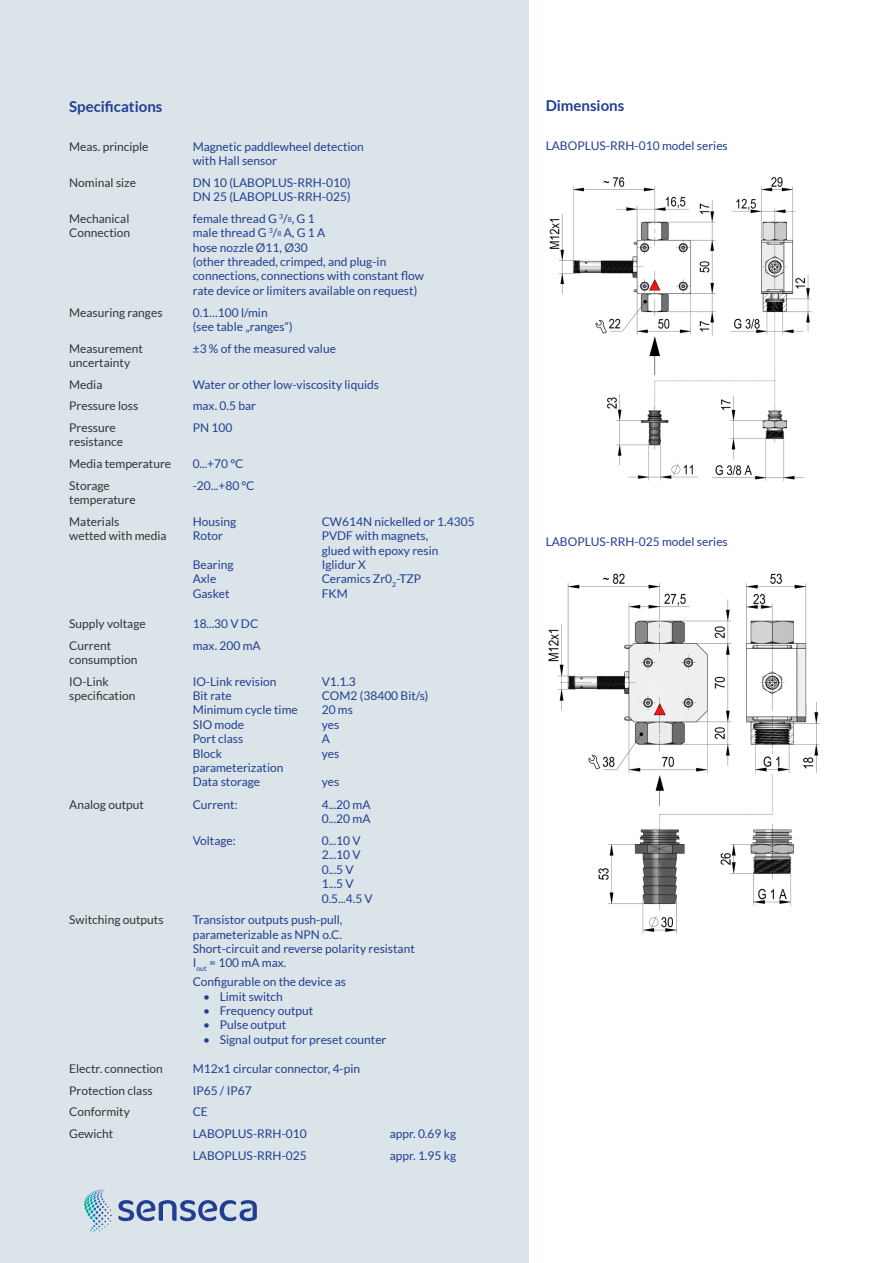
<style>
.page{position:relative;width:893px;height:1263px;background:#fff}
.page>*{position:absolute;margin:0;border:0;box-sizing:border-box;transform-origin:0 0}
.Subtitle{font:700 15px "Lato";color:#213e92}
.Tabellensatz_blau{font:12px/14.4px "Lato";color:#213e92}
.Tabellensatz_black{font:12px "Lato";color:#333}
.s1{font-size:7.05px}
</style>
<div class="page">
<div style="left:0;top:0;width:529px;height:1263px;background:#dbe4e8"></div>
<svg style="left:118px;top:1200px;width:139px;height:21px"></svg>
<svg style="left:89px;top:1189px;width:15px;height:7px"></svg>
<img style="left:549px;top:177px;width:263px;height:304px">
<img style="left:548px;top:573px;width:272px;height:361px">
<p class="Subtitle" style="left:69px;top:98px;width:95px">Specifications</p>
<p class="Tabellensatz_black" style="left:69px;top:140px;width:81px">Meas. principle</p>
<p class="Tabellensatz_blau" style="left:193px;top:139px;width:173px">Magnetic paddlewheel detection with Hall sensor</p>
<p class="Tabellensatz_black" style="left:69px;top:176px;width:68px">Nominal size</p>
<p class="Tabellensatz_blau" style="left:193px;top:175px;width:159px">DN 10 (LABOPLUS-RRH-010)</p>
<p class="Tabellensatz_blau" style="left:193px;top:190px;width:159px">DN 25 (LABOPLUS-RRH-025)</p>
<p class="Tabellensatz_black" style="left:69px;top:212px;width:62px">Mechanical</p>
<p class="Tabellensatz_black" style="left:69px;top:226px;width:63px">Connection</p>
<p class="Tabellensatz_blau" style="left:193px;top:211px;width:123px">female thread G <sup>3</sup>/<span class="s1">8</span>, G 1</p>
<p class="Tabellensatz_blau" style="left:193px;top:226px;width:134px">male thread G <sup>3</sup>/<span class="s1">8</span> A, G 1 A</p>
<p class="Tabellensatz_blau" style="left:193px;top:240px;width:117px">hose nozzle Ø11, Ø30</p>
<p class="Tabellensatz_blau" style="left:193px;top:254px;width:195px">(other threaded, crimped, and plug-in</p>
<p class="Tabellensatz_blau" style="left:193px;top:269px;width:233px">connections, connections with constant flow</p>
<p class="Tabellensatz_blau" style="left:193px;top:283px;width:226px">rate device or limiters available on request)</p>
<p class="Tabellensatz_black" style="left:69px;top:305px;width:95px">Measuring ranges</p>
<p class="Tabellensatz_blau" style="left:193px;top:305px;width:76px">0.1…100 l/min</p>
<p class="Tabellensatz_blau" style="left:193px;top:319px;width:101px">(see table „ranges“)</p>
<p class="Tabellensatz_black" style="left:69px;top:342px;width:75px">Measurement</p>
<p class="Tabellensatz_black" style="left:69px;top:356px;width:62px">uncertainty</p>
<p class="Tabellensatz_blau" style="left:193px;top:341px;width:145px">±3 % of the measured value</p>
<p class="Tabellensatz_black" style="left:69px;top:378px;width:35px">Media</p>
<p class="Tabellensatz_blau" style="left:193px;top:377px;width:188px">Water or other low-viscosity liquids</p>
<p class="Tabellensatz_black" style="left:69px;top:399px;width:71px">Pressure loss</p>
<p class="Tabellensatz_blau" style="left:193px;top:399px;width:65px">max. 0.5 bar</p>
<p class="Tabellensatz_black" style="left:69px;top:421px;width:48px">Pressure</p>
<p class="Tabellensatz_black" style="left:69px;top:435px;width:55px">resistance</p>
<p class="Tabellensatz_blau" style="left:193px;top:420px;width:41px">PN 100</p>
<p class="Tabellensatz_black" style="left:69px;top:457px;width:103px">Media temperature</p>
<p class="Tabellensatz_blau" style="left:193px;top:456px;width:52px">0...+70 °C</p>
<p class="Tabellensatz_black" style="left:69px;top:479px;width:42px">Storage</p>
<p class="Tabellensatz_black" style="left:69px;top:493px;width:68px">temperature</p>
<p class="Tabellensatz_blau" style="left:193px;top:478px;width:63px">-20...+80 °C</p>
<p class="Tabellensatz_black" style="left:69px;top:515px;width:52px">Materials</p>
<p class="Tabellensatz_black" style="left:69px;top:529px;width:99px">wetted with media</p>
<p class="Tabellensatz_blau" style="left:193px;top:514px;width:45px">Housing</p>
<p class="Tabellensatz_blau" style="left:193px;top:529px;width:32px">Rotor</p>
<p class="Tabellensatz_blau" style="left:193px;top:557px;width:42px">Bearing</p>
<p class="Tabellensatz_blau" style="left:193px;top:572px;width:25px">Axle</p>
<p class="Tabellensatz_blau" style="left:193px;top:586px;width:38px">Gasket</p>
<p class="Tabellensatz_black" style="left:69px;top:617px;width:78px">Supply voltage</p>
<p class="Tabellensatz_blau" style="left:193px;top:616px;width:67px">18...30 V DC</p>
<p class="Tabellensatz_black" style="left:69px;top:638px;width:43px">Current</p>
<p class="Tabellensatz_black" style="left:69px;top:653px;width:70px">consumption</p>
<p class="Tabellensatz_blau" style="left:193px;top:638px;width:70px">max. 200 mA</p>
<p class="Tabellensatz_black" style="left:69px;top:674px;width:41px">IO-Link</p>
<p class="Tabellensatz_black" style="left:69px;top:689px;width:68px">specification</p>
<p class="Tabellensatz_blau" style="left:193px;top:674px;width:85px">IO-Link revision</p>
<p class="Tabellensatz_blau" style="left:193px;top:688px;width:41px">Bit rate</p>
<p class="Tabellensatz_blau" style="left:193px;top:703px;width:107px">Minimum cycle time</p>
<p class="Tabellensatz_blau" style="left:193px;top:717px;width:53px">SIO mode</p>
<p class="Tabellensatz_blau" style="left:193px;top:731px;width:52px">Port class</p>
<p class="Tabellensatz_blau" style="left:193px;top:746px;width:31px">Block</p>
<p class="Tabellensatz_blau" style="left:193px;top:760px;width:92px">parameterization</p>
<p class="Tabellensatz_blau" style="left:193px;top:775px;width:69px">Data storage</p>
<p class="Tabellensatz_blau" style="left:322px;top:514px;width:154px">CW614N nickelled or 1.4305</p>
<p class="Tabellensatz_blau" style="left:322px;top:529px;width:108px">PVDF with magnets,</p>
<p class="Tabellensatz_blau" style="left:322px;top:543px;width:118px">glued with epoxy resin</p>
<p class="Tabellensatz_blau" style="left:322px;top:557px;width:46px">Iglidur X</p>
<p class="Tabellensatz_blau" style="left:322px;top:572px;width:101px">Ceramics Zr0<sub>2</sub>-TZP</p>
<p class="Tabellensatz_blau" style="left:322px;top:586px;width:28px">FKM</p>
<p class="Tabellensatz_blau" style="left:322px;top:674px;width:36px">V1.1.3</p>
<p class="Tabellensatz_blau" style="left:322px;top:688px;width:108px">COM2 (38400 Bit/s)</p>
<p class="Tabellensatz_blau" style="left:322px;top:703px;width:33px">20 ms</p>
<p class="Tabellensatz_blau" style="left:322px;top:717px;width:19px">yes</p>
<p class="Tabellensatz_blau" style="left:322px;top:731px;width:10px">A</p>
<p class="Tabellensatz_blau" style="left:322px;top:746px;width:19px">yes</p>
<p class="Tabellensatz_blau" style="left:322px;top:775px;width:19px">yes</p>
<p class="Tabellensatz_black" style="left:69px;top:798px;width:76px">Analog output</p>
<p class="Tabellensatz_blau" style="left:193px;top:797px;width:47px">Current:</p>
<p class="Tabellensatz_blau" style="left:322px;top:797px;width:50px">4...20 mA</p>
<p class="Tabellensatz_blau" style="left:322px;top:812px;width:50px">0...20 mA</p>
<p class="Tabellensatz_blau" style="left:193px;top:833px;width:45px">Voltage:</p>
<p class="Tabellensatz_blau" style="left:322px;top:833px;width:40px">0...10 V</p>
<p class="Tabellensatz_blau" style="left:322px;top:848px;width:40px">2...10 V</p>
<p class="Tabellensatz_blau" style="left:322px;top:862px;width:34px">0...5 V</p>
<p class="Tabellensatz_blau" style="left:322px;top:876px;width:34px">1...5 V</p>
<p class="Tabellensatz_blau" style="left:322px;top:891px;width:53px">0.5...4.5 V</p>
<p class="Tabellensatz_black" style="left:69px;top:913px;width:96px">Switching outputs</p>
<p class="Tabellensatz_blau" style="left:193px;top:913px;width:151px">Transistor outputs push-pull,</p>
<p class="Tabellensatz_blau" style="left:193px;top:927px;width:151px">parameterizable as NPN o.C.</p>
<p class="Tabellensatz_blau" style="left:193px;top:941px;width:224px">Short-circuit and reverse polarity resistant</p>
<p class="Tabellensatz_blau" style="left:193px;top:956px;width:95px">I<sub>out</sub> = 100 mA max.</p>
<p class="Tabellensatz_blau" style="left:193px;top:974px;width:155px">Configurable on the device as</p>
<p class="Tabellensatz_blau" style="left:203px;top:989px;width:81px">• Limit switch</p>
<p class="Tabellensatz_blau" style="left:203px;top:1003px;width:112px">• Frequency output</p>
<p class="Tabellensatz_blau" style="left:203px;top:1018px;width:84px">• Pulse output</p>
<p class="Tabellensatz_blau" style="left:203px;top:1032px;width:185px">• Signal output for preset counter</p>
<p class="Tabellensatz_black" style="left:69px;top:1062px;width:95px">Electr. connection</p>
<p class="Tabellensatz_blau" style="left:193px;top:1061px;width:169px">M12x1 circular connector, 4-pin</p>
<p class="Tabellensatz_black" style="left:69px;top:1084px;width:85px">Protection class</p>
<p class="Tabellensatz_blau" style="left:193px;top:1083px;width:60px">IP65 / IP67</p>
<p class="Tabellensatz_black" style="left:69px;top:1105px;width:62px">Conformity</p>
<p class="Tabellensatz_blau" style="left:193px;top:1105px;width:17px">CE</p>
<p class="Tabellensatz_black" style="left:69px;top:1127px;width:46px">Gewicht</p>
<p class="Tabellensatz_blau" style="left:193px;top:1126px;width:116px">LABOPLUS-RRH-010</p>
<p class="Tabellensatz_blau" style="left:390px;top:1126px;width:68px">appr. 0.69 kg</p>
<p class="Tabellensatz_blau" style="left:193px;top:1148px;width:116px">LABOPLUS-RRH-025</p>
<p class="Tabellensatz_blau" style="left:390px;top:1148px;width:68px">appr. 1.95 kg</p>
<p class="Subtitle" style="left:546px;top:97px;width:80px">Dimensions</p>
<p class="Tabellensatz_blau" style="left:546px;top:138px;width:184px">LABOPLUS-RRH-010 model series</p>
<p class="Tabellensatz_blau" style="left:546px;top:535px;width:184px">LABOPLUS-RRH-025 model series</p>
</div>
